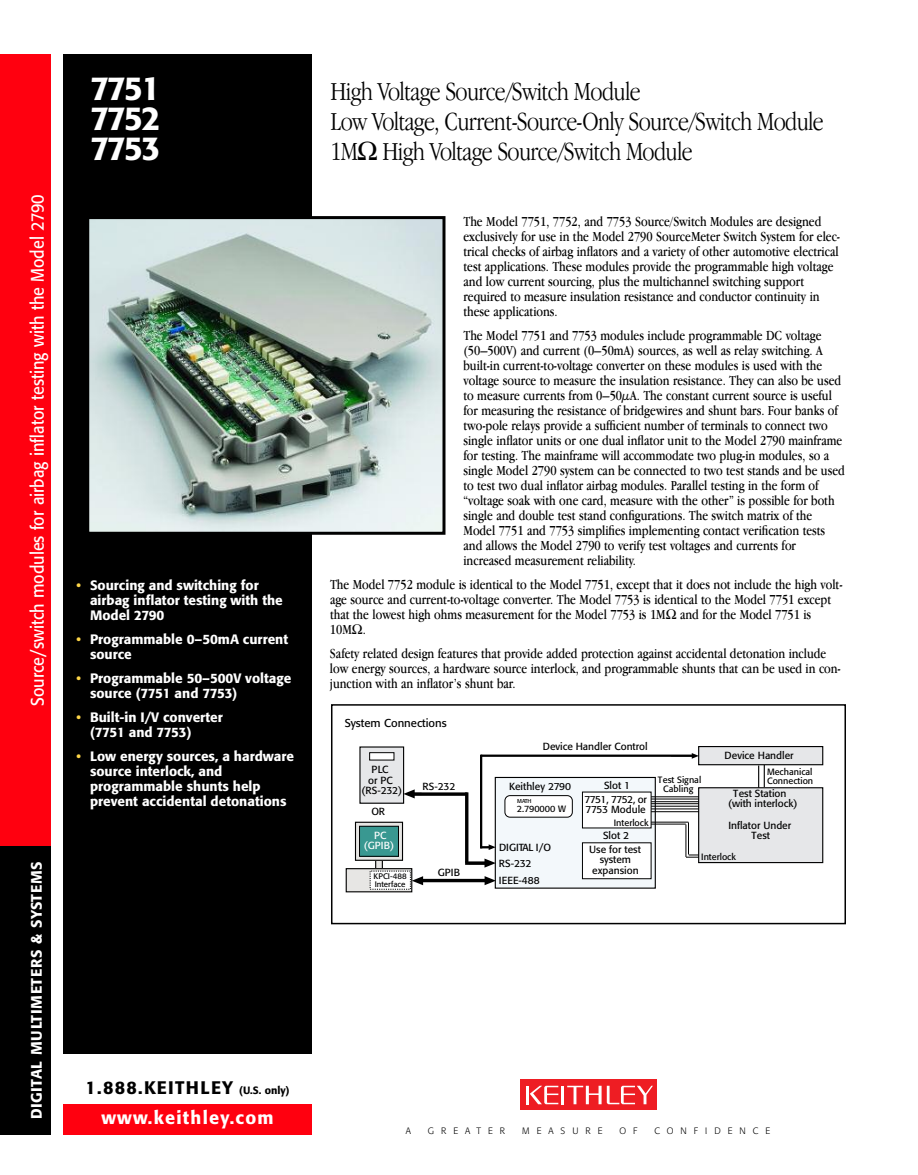
<style>
.page{position:relative;width:918px;height:1175px;background:#fff}
.page>*{position:absolute;margin:0;border:0;box-sizing:border-box;transform-origin:0 0}
.t1{font:500 33px "Formata";letter-spacing:-.07em;color:#fff}
.t2{font:300 condensed 27px "Garamond IT Cby BT";letter-spacing:-.025em;color:#000}
.t3{font:18px "Formata";color:#fff;scale:.9 1}
.t4{font:500 18px "Formata";letter-spacing:.07em;color:#000}
.t5{font:500 18px "Formata";letter-spacing:.07em;color:#fff}
.t6{font:500 15px "Formata";letter-spacing:.035em;color:#fff}
.t7{font:condensed 14.25px/15px "Garamond IT Cby BT";color:#000}
.t8{font:500 13.5px/15px "Formata";color:#fff}
.t9{font:11.4px "Formata";color:#000}
.t10{font:10.2px/10.2px "Formata";color:#000;text-align:center}
.t11{font:10.2px/10.2px "Formata";letter-spacing:-.04em;color:#000}
.t12{font:10.2px/10.2px "Formata";letter-spacing:.01em;color:#fff;text-align:center}
.t13{font:9.15px/9.1px "Formata";color:#000}
.t14{font:300 9.15px "Formata";letter-spacing:.76em;color:#000}
.t15{font:7.95px/7.9px "Formata";color:#000}
.t16{font:5.7px "Formata";color:#000}
.s1{color:#ffd749}
.s2{font-size:10.5px}
</style>
<div class="page">
<div style="left:63px;top:1104px;width:249px;height:30px;background:#ff000f"></div>
<div style="left:520px;top:1079px;width:137px;height:31px;background:#ee1d23"></div>
<hr style="left:561px;top:1085px;width:3px;height:19px;background:#fff">
<svg style="left:527px;top:1085px;width:31px;height:19px"></svg>
<svg style="left:567px;top:1085px;width:86px;height:19px"></svg>
<div style="left:0;top:54px;width:51px;height:792px;background:#ff000f"></div>
<div style="left:0;top:846px;width:51px;height:288px;background:#000"></div>
<div style="left:63px;top:54px;width:249px;height:999px;background:#000"></div>
<img style="left:90px;top:220px;width:352px;height:311px">
<div style="left:86px;top:216px;width:360px;height:319px;border:3px solid #000"></div>
<div style="left:376px;top:860px;width:6px;height:8px;background:#e7e6e4"></div>
<div style="left:375px;top:859px;width:8px;height:10px;border:1px solid #000"></div>
<svg style="left:346px;top:868px;width:66px;height:23px"></svg>
<div style="left:346px;top:868px;width:66px;height:24px;border:1px solid #000"></div>
<div style="left:370px;top:871px;width:40px;height:18px;background:#fff"></div>
<svg style="left:357px;top:823px;width:44px;height:35px"></svg>
<div style="left:355px;top:821px;width:48px;height:39px;border:1px solid #000"></div>
<div style="left:495px;top:777px;width:160px;height:111px;background:#f3f8fb"></div>
<div style="left:495px;top:777px;width:161px;height:111px;border:1px solid #000"></div>
<div style="left:582px;top:792px;width:69px;height:36px;background:#fff"></div>
<div style="left:582px;top:842px;width:69px;height:36px;background:#fff"></div>
<div style="left:582px;top:842px;width:70px;height:37px;border:1px solid #000"></div>
<div style="left:505px;top:795px;width:67px;height:22px;background:#fff;border-radius:5px"></div>
<div style="left:505px;top:795px;width:68px;height:22px;border:1px solid #000;border-radius:5px"></div>
<div style="left:699px;top:787px;width:124px;height:75px;background:#e6e7e9"></div>
<div style="left:698px;top:787px;width:125px;height:76px;border:1px solid #000"></div>
<svg style="left:430px;top:878px;width:39px;height:4px"></svg>
<hr style="left:651px;top:821px;width:37px;height:1px;background:#000">
<hr style="left:651px;top:796px;width:48px;height:1px;background:#000">
<hr style="left:651px;top:798px;width:48px;height:1px;background:#000">
<hr style="left:651px;top:801px;width:48px;height:1px;background:#000">
<hr style="left:651px;top:803px;width:48px;height:1px;background:#000">
<hr style="left:651px;top:805px;width:48px;height:1px;background:#000">
<hr style="left:651px;top:808px;width:48px;height:1px;background:#000">
<hr style="left:651px;top:811px;width:48px;height:1px;background:#000">
<hr style="left:651px;top:823px;width:35px;height:1px;background:#000">
<div style="left:699px;top:746px;width:124px;height:18px;background:#e6e7e9"></div>
<div style="left:698px;top:746px;width:125px;height:19px;border:1px solid #000"></div>
<hr style="left:686px;top:824px;width:1px;height:33px;background:#000">
<svg style="left:686px;top:854px;width:13px;height:3px"></svg>
<hr style="left:688px;top:822px;width:1px;height:32px;background:#000">
<div style="left:360px;top:826px;width:39px;height:30px;background:#399891"></div>
<div style="left:359px;top:826px;width:40px;height:30px;border:1px solid #000"></div>
<hr style="left:481px;top:754px;width:211px;height:3px;background:#000">
<hr style="left:480px;top:754px;width:2px;height:94px;background:#000">
<svg style="left:758px;top:765px;width:7px;height:22px"></svg>
<div style="left:360px;top:747px;width:44px;height:56px;background:#e6e7e9"></div>
<div style="left:370px;top:752px;width:24px;height:8px;background:#fff"></div>
<div style="left:369px;top:752px;width:25px;height:8px;border:1px solid #000"></div>
<hr style="left:465px;top:861px;width:22px;height:3px;background:#000">
<hr style="left:413px;top:792px;width:54px;height:3px;background:#000">
<hr style="left:465px;top:792px;width:3px;height:70px;background:#000">
<svg style="left:403px;top:789px;width:19px;height:9px"></svg>
<svg style="left:412px;top:876px;width:18px;height:9px"></svg>
<svg style="left:469px;top:876px;width:27px;height:9px"></svg>
<svg style="left:469px;top:858px;width:27px;height:9px"></svg>
<svg style="left:480px;top:844px;width:16px;height:6px"></svg>
<svg style="left:671px;top:753px;width:28px;height:5px"></svg>
<div style="left:331px;top:704px;width:515px;height:220px;border:2px solid #000"></div>
<p class="t3" style="left:30px;top:706px;width:570px;rotate:-90deg">Source/switch modules for airbag inflator testing with the Model 2790</p>
<p class="t6" style="left:30px;top:1119px;width:259px;rotate:-90deg">DIGITAL MULTIMETERS &amp; SYSTEMS</p>
<h1 class="t1" style="left:90px;top:74px;width:72px">7751</h1>
<h2 class="t2" style="left:331px;top:81px;width:312px">High Voltage Source/Switch Module</h2>
<h1 class="t1" style="left:90px;top:104px;width:72px">7752</h1>
<h2 class="t2" style="left:331px;top:111px;width:495px">Low Voltage, Current-Source-Only Source/Switch Module</h2>
<h1 class="t1" style="left:90px;top:134px;width:72px">7753</h1>
<h2 class="t2" style="left:331px;top:141px;width:364px">1M High Voltage Source/Switch Module</h2>
<p class="t8" style="left:90px;top:579px;width:194px;text-indent:-14px"><span class="s1">•</span> Sourcing and switching for airbag inflator testing with the<br>Model 2790</p>
<p class="t8" style="left:90px;top:633px;width:200px;text-indent:-14px"><span class="s1">•</span> Programmable 0–50mA current source</p>
<p class="t8" style="left:90px;top:672px;width:203px;text-indent:-14px"><span class="s1">•</span> Programmable 50–500V voltage source (7751 and 7753)</p>
<p class="t8" style="left:90px;top:711px;width:134px;text-indent:-14px"><span class="s1">•</span> Built-in I/V converter (7751 and 7753)</p>
<p class="t8" style="left:90px;top:750px;width:206px;text-indent:-14px"><span class="s1">•</span> Low energy sources, a hardware source interlock, and programmable shunts help prevent accidental detonations</p>
<p class="t7" style="left:464px;top:215px;width:378px">The Model 7751, 7752, and 7753 Source/Switch Modules are designed exclusively for use in the Model 2790 SourceMeter Switch System for elec&shy;trical checks of airbag inflators and a variety of other automotive electrical test applications. These modules provide the programmable high voltage and low current sourcing, plus the multichannel switching support required to measure insulation resistance and conductor continuity in these applications.</p>
<p class="t7" style="left:464px;top:329px;width:383px">The Model 7751 and 7753 modules include programmable DC voltage (50–500V) and current (0–50mA) sources, as well as relay switching. A built-in current-to-voltage converter on these modules is used with the voltage source to measure the insulation resistance. They can also be used to measure currents from 0–50µA. The constant current source is useful for measuring the resistance of bridgewires and shunt bars. Four banks of two-pole relays provide a sufficient number of terminals to connect two single inflator units or one dual inflator unit to the Model 2790 mainframe for testing. The mainframe will accommodate two plug-in modules, so a single Model 2790 system can be connected to two test stands and be used to test two dual inflator airbag modules. Parallel testing in the form of “voltage soak with one card, measure with the other” is possible for both single and double test stand configurations. The switch matrix of the Model 7751 and 7753 simplifies implementing contact verification tests and allows the Model 2790 to verify test voltages and currents for increased measurement reliability.</p>
<p class="t7" style="left:330px;top:578px;width:514px">The Model 7752 module is identical to the Model 7751, except that it does not include the high volt&shy;age source and current-to-voltage converter. The Model 7753 is identical to the Model 7751 except that the lowest high ohms measurement for the Model 7753 is 1M and for the Model 7751 is<br>10M .</p>
<p class="t7" style="left:330px;top:647px;width:512px">Safety related design features that provide added protection against accidental detonation include low energy sources, a hardware source interlock, and programmable shunts that can be used in con&shy;junction with an inflator’s shunt bar.</p>
<p class="t9" style="left:345px;top:718px;width:103px">System Connections</p>
<p class="t10" style="left:361px;top:765px;width:42px">PLC<br>or PC (RS-232)</p>
<p class="t10" style="left:371px;top:807px;width:15px">OR</p>
<p class="t12" style="left:364px;top:830px;width:32px">PC (GPIB)</p>
<p class="t15" style="left:374px;top:873px;width:35px">KPCI-488<br>Interface</p>
<p class="t10" style="left:423px;top:782px;width:34px">RS-232</p>
<p class="t10" style="left:438px;top:868px;width:24px">GPIB</p>
<p class="t10" style="left:543px;top:742px;width:106px">Device Handler Control</p>
<p class="t10" style="left:509px;top:782px;width:64px">Keithley 2790</p>
<p class="t16" style="left:517px;top:799px;width:16px">MATH</p>
<p class="t13" style="left:517px;top:805px;width:51px">2.790000 W</p>
<p class="t10" style="left:499px;top:843px;width:54px">DIGITAL I/O</p>
<p class="t10" style="left:499px;top:859px;width:34px">RS-232</p>
<p class="t10" style="left:499px;top:876px;width:42px">IEEE-488</p>
<p class="t10" style="left:604px;top:781px;width:28px">Slot 1</p>
<p class="t11" style="left:584px;top:795px;width:64px">7751, 7752, or<br>7753 Module</p>
<p class="t10" style="left:603px;top:831px;width:28px">Slot 2</p>
<p class="t13" style="left:614px;top:818px;width:36px">Interlock</p>
<p class="t10" style="left:589px;top:845px;width:53px">Use for test system expansion</p>
<p class="t13" style="left:658px;top:776px;width:45px;text-align:center">Test Signal<br>Cabling</p>
<p class="t10" style="left:725px;top:751px;width:71px">Device Handler</p>
<p class="t13" style="left:767px;top:768px;width:48px">Mechanical<br>Connection</p>
<p class="t10" style="left:728px;top:789px;width:71px">Test Station (with interlock)</p>
<p class="t10" style="left:728px;top:820px;width:64px">Inflator Under<br>Test</p>
<p class="t13" style="left:701px;top:853px;width:36px">Interlock</p>
<p class="t4" style="left:86px;top:1079px;width:205px">1.888.KEITHLEY <span class="s2">(U.S. only)</span></p>
<p class="t5" style="left:101px;top:1110px;width:174px">www.keithley.com</p>
<p class="t14" style="left:406px;top:1127px;width:7px">A</p>
<p class="t14" style="left:428px;top:1127px;width:79px">GREATER</p>
<p class="t14" style="left:522px;top:1127px;width:82px">MEASURE</p>
<p class="t14" style="left:620px;top:1127px;width:19px">O F</p>
<p class="t14" style="left:654px;top:1127px;width:117px">CONFIDENCE</p>
</div>
